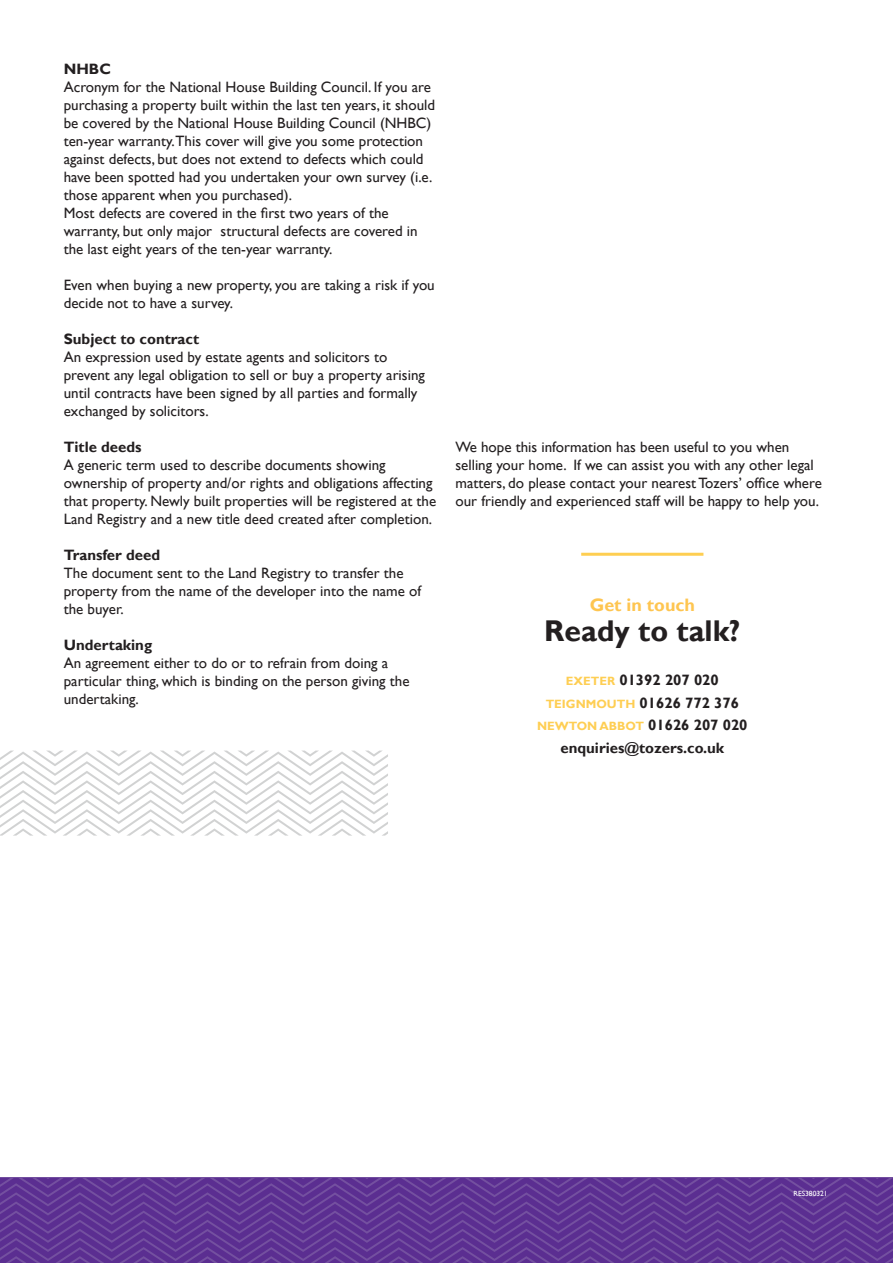
<style>
.page{position:relative;width:893px;height:1263px;background:#fff}
.page>*{position:absolute;margin:0;border:0;box-sizing:border-box;transform-origin:0 0}
.t1{font:700 30px "Gill Sans";color:#231f20}
.t2{font:700 18px "Gill Sans";color:#fec550}
.t3{font:15px/18px "Gill Sans";color:#231f20}
.t4{font:700 15px "Gill Sans";color:#231f20}
.t5{font:700 12px "Gill Sans";color:#fece53}
.t6{font:7.5px "Gill Sans";color:#fff}
.s1{font-size:12px;color:#fece53}
.s2{font-size:15px;color:#231f20}
</style>
<div class="page">
<svg style="left:0;top:1178px;width:893px;height:85px;background:#613694"></svg>
<hr style="left:581px;top:553px;width:122px;height:3px;background:#fece51">
<svg style="left:0;top:750px;width:388px;height:86px"></svg>
<p class="t4" style="left:64px;top:60px;width:49px">NHBC</p>
<p class="t3" style="left:64px;top:78px;width:373px">Acronym for the National House Building Council. If you are purchasing a property built within the last ten years, it should be covered by the National House Building Council (NHBC) ten-year warranty.This cover will give you some protection against defects, but does not extend to defects which could have been spotted had you undertaken your own survey (i.e. those apparent when you purchased).</p>
<p class="t3" style="left:64px;top:204px;width:355px">Most defects are covered in the first two years of the warranty, but only major structural defects are covered in the last eight years of the ten-year warranty.</p>
<p class="t3" style="left:64px;top:276px;width:372px">Even when buying a new property, you are taking a risk if you decide not to have a survey.</p>
<p class="t4" style="left:64px;top:330px;width:137px">Subject to contract</p>
<p class="t3" style="left:64px;top:348px;width:363px">An expression used by estate agents and solicitors to prevent any legal obligation to sell or buy a property arising until contracts have been signed by all parties and formally exchanged by solicitors.</p>
<p class="t4" style="left:64px;top:438px;width:79px">Title deeds</p>
<p class="t3" style="left:64px;top:456px;width:374px">A generic term used to describe documents showing ownership of property and/or rights and obligations affecting that property. Newly built properties will be registered at the Land Registry and a new title deed created after completion.</p>
<p class="t4" style="left:64px;top:546px;width:98px">Transfer deed</p>
<p class="t3" style="left:64px;top:564px;width:359px">The document sent to the Land Registry to transfer the property from the name of the developer into the name of the buyer.</p>
<p class="t4" style="left:64px;top:636px;width:90px">Undertaking</p>
<p class="t3" style="left:64px;top:654px;width:347px">An agreement either to do or to refrain from doing a particular thing, which is binding on the person giving the undertaking.</p>
<p class="t3" style="left:455px;top:438px;width:368px">We hope this information has been useful to you when selling your home. If we can assist you with any other legal matters, do please contact your nearest Tozers’ office where our friendly and experienced staff will be happy to help you.</p>
<p class="t2" style="left:590px;top:594px;width:107px">Get in touch</p>
<p class="t1" style="left:544px;top:612px;width:198px">Ready to talk?</p>
<p class="t4" style="left:566px;top:671px;width:154px"><span class="s1">EXETER</span> 01392 207 020</p>
<p class="t4" style="left:546px;top:694px;width:195px"><span class="s1">TEIGNMOUTH</span> 01626 772 376</p>
<p class="t5" style="left:537px;top:719px;width:212px">NEWTON ABBOT <span class="s2">01626 207 020</span></p>
<p class="t4" style="left:560px;top:739px;width:165px">enquiries@tozers.co.uk</p>
<p class="t6" style="left:793px;top:1189px;width:36px">RES380321</p>
</div>
